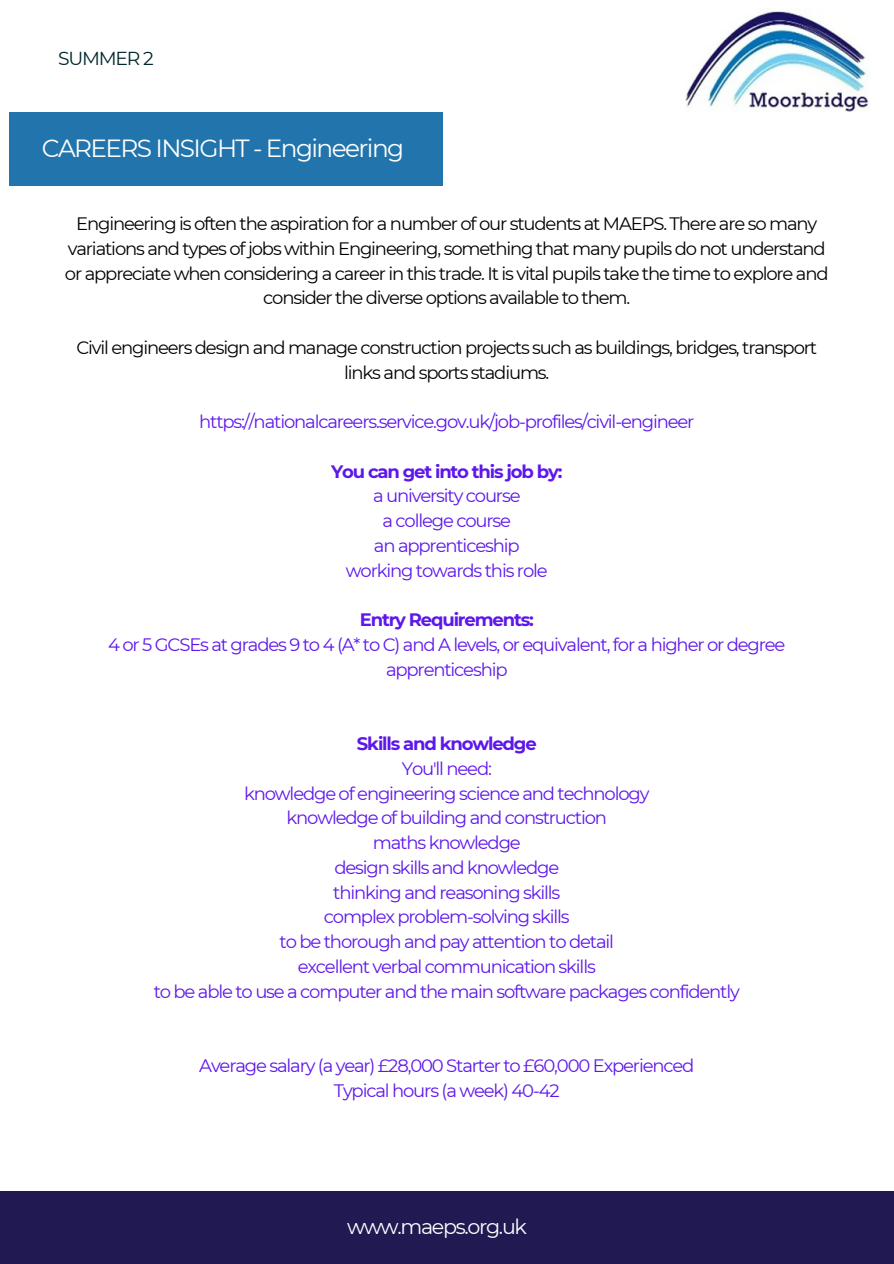
<style>
.page{position:relative;width:894px;height:1264px;background:#fff}
.page>*{position:absolute;margin:0;border:0;box-sizing:border-box;transform-origin:0 0}
.t1{font:24.75px "Montserrat";letter-spacing:-.065em;color:#fff}
.t2{font:20.7px "Montserrat";letter-spacing:-.065em;color:#fff}
.t3{font:18.75px "Montserrat";letter-spacing:-.065em;color:#00272b}
.t4{font:18px/24.8px "Montserrat";letter-spacing:-.065em;color:#5e17eb;text-align:center}
.t5{font:18px/24.8px "Montserrat";letter-spacing:-.065em;color:#000;text-align:center}
.t6{font:700 18px "Montserrat";letter-spacing:-.065em;color:#5e17eb}
</style>
<div class="page">
<div style="left:0;top:1191px;width:893px;height:72px;background:#201952"></div>
<img style="left:685px;top:11px;width:184px;height:101px">
<div style="left:9px;top:112px;width:433px;height:74px;background:#2275ac"></div>
<p class="t3" style="left:58px;top:47px;width:97px">SUMMER 2</p>
<p class="t1" style="left:42px;top:133px;width:364px">CAREERS INSIGHT - Engineering</p>
<h2 class="t5" style="left:65px;top:211px;width:765px">Engineering is often the aspiration for a number of our students at MAEPS. There are so many variations and types ofjobs within Engineering, something that many pupils do not understand or appreciate when considering a career in this trade. It is vital pupils take the time to explore and consider the diverse options available to them.</h2>
<h1 class="t5" style="left:76px;top:335px;width:742px">Civil engineers design and manage construction projects such as buildings, bridges, transport links and sports stadiums.</h1>
<p class="t4" style="left:199px;top:409px;width:496px">https://nationalcareers.service.gov.uk/job-profiles/civil-engineer</p>
<p class="t6" style="left:331px;top:460px;width:232px">You can get into this job by:</p>
<p class="t4" style="left:373px;top:483px;width:149px">a university course</p>
<p class="t4" style="left:382px;top:508px;width:130px">a college course</p>
<p class="t4" style="left:374px;top:533px;width:147px">an apprenticeship</p>
<p class="t4" style="left:346px;top:558px;width:203px">working towards this role</p>
<p class="t6" style="left:359px;top:608px;width:175px">Entry Requirements:</p>
<p class="t4" style="left:108px;top:632px;width:678px">4 or 5 GCSEs at grades 9 to 4 (A* to C) and A levels, or equivalent, for a higher or degree apprenticeship</p>
<p class="t6" style="left:357px;top:732px;width:181px">Skills and knowledge</p>
<p class="t4" style="left:401px;top:756px;width:92px">You'll need:</p>
<p class="t4" style="left:244px;top:780px;width:407px">knowledge of engineering science and technology</p>
<p class="t4" style="left:286px;top:805px;width:322px">knowledge of building and construction</p>
<p class="t4" style="left:373px;top:830px;width:149px">maths knowledge</p>
<p class="t4" style="left:334px;top:855px;width:226px">design skills and knowledge</p>
<p class="t4" style="left:333px;top:879px;width:228px">thinking and reasoning skills</p>
<p class="t4" style="left:324px;top:904px;width:247px">complex problem-solving skills</p>
<p class="t4" style="left:279px;top:929px;width:336px">to be thorough and pay attention to detail</p>
<p class="t4" style="left:298px;top:954px;width:299px">excellent verbal communication skills</p>
<p class="t4" style="left:154px;top:978px;width:587px">to be able to use a computer and the main software packages confidently</p>
<p class="t4" style="left:199px;top:1053px;width:496px">Average salary (a year) £28,000 Starter to £60,000 Experienced</p>
<p class="t4" style="left:334px;top:1077px;width:227px">Typical hours (a week) 40-42</p>
<h3 class="t2" style="left:347px;top:1214px;width:181px">www.maeps.org.uk</h3>
</div>
